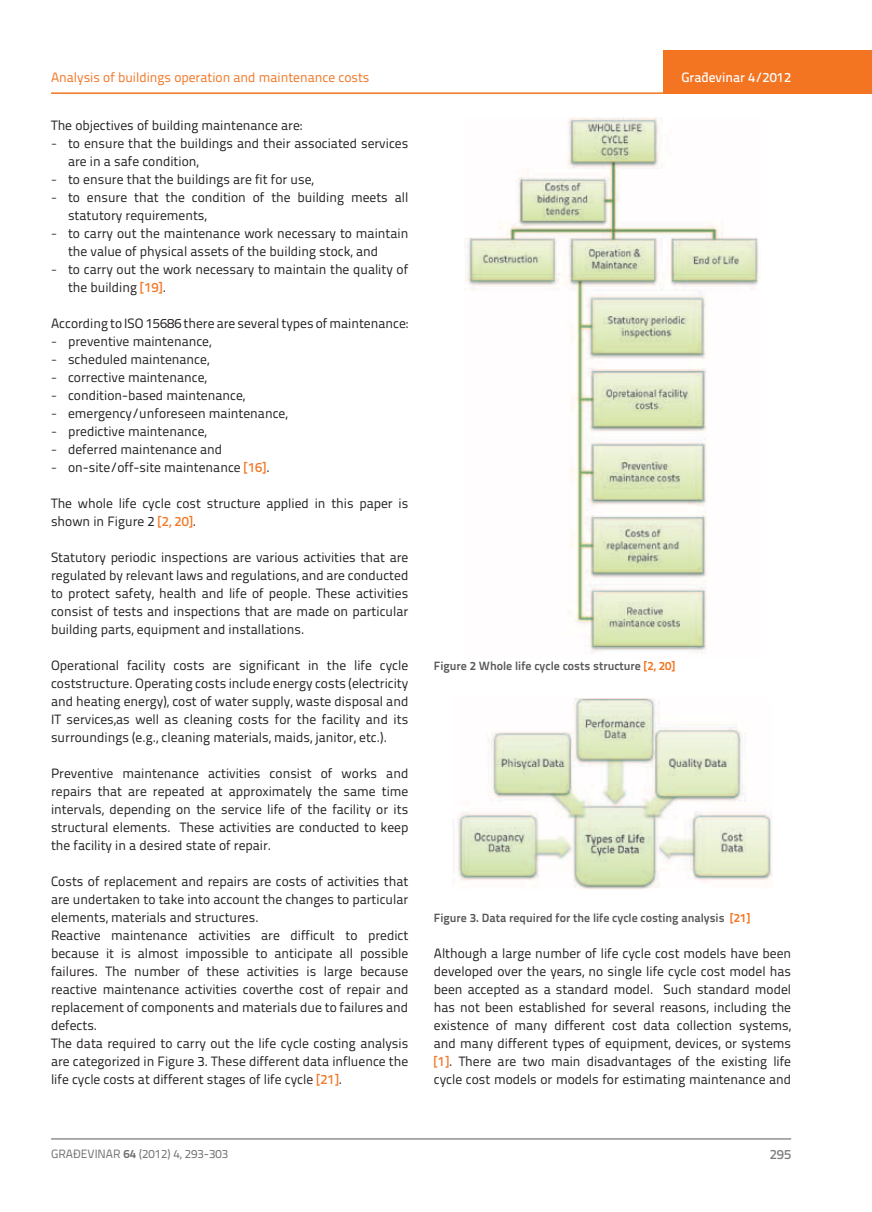
<style>
.page{position:relative;width:872px;height:1212px;background:#fff}
.page>*{position:absolute;margin:0;border:0;box-sizing:border-box;transform-origin:0 0}
.t1{font:13.5px/18px "Titillium Text 22 L";color:#231f20}
.t2{font:13.5px "Titillium Text 22 L";color:#f37421}
.t3{font:500 13.5px "Titillium Text 22 L";color:#fff}
.t4{font:500 13.5px "Titillium Text 22 L";color:#797a7d}
.t5{font:700 12px "Titillium Text 22 L";color:#58595b}
.t6{font:12px "Titillium Text 22 L";color:#6d6f71}
.s1{font-weight:300}
.s2{font-weight:500;color:#f37421}
.s3{color:#f37421}
.s4{font-weight:700}
</style>
<div class="page">
<hr style="left:51px;top:92px;width:821px;height:2px;background:#f37421">
<div style="left:663px;top:50px;width:209px;height:44px;background:#f37421"></div>
<hr style="left:51px;top:1139px;width:740px;height:1px;background:#58595b">
<img style="left:453px;top:698px;width:320px;height:192px">
<img style="left:464px;top:118px;width:295px;height:536px">
<p class="t2" style="left:51px;top:68px;width:320px">Analysis of buildings operation and maintenance costs</p>
<p class="t1" style="left:51px;top:115px;width:253px">The objectives of building maintenance are:</p>
<p class="t1" style="left:68px;top:133px;width:342px;text-indent:-17px"><span class="s1">-</span> to ensure that the buildings and their associated services are in a safe condition,</p>
<p class="t1" style="left:51px;top:169px;width:264px"><span class="s1">-</span> to ensure that the buildings are fit for use,</p>
<p class="t1" style="left:68px;top:187px;width:342px;text-indent:-17px"><span class="s1">-</span> to ensure that the condition of the building meets all statutory requirements,</p>
<p class="t1" style="left:68px;top:223px;width:342px;text-indent:-17px"><span class="s1">-</span> to carry out the maintenance work necessary to maintain the value of physical assets of the building stock, and</p>
<p class="t1" style="left:68px;top:259px;width:342px;text-indent:-17px"><span class="s1">-</span> to carry out the work necessary to maintain the quality of the building <span class="s2">[19]</span>.</p>
<p class="t1" style="left:51px;top:313px;width:359px">According to ISO 15686 there are several types of maintenance:</p>
<p class="t1" style="left:51px;top:331px;width:162px"><span class="s1">-</span> preventive maintenance,</p>
<p class="t1" style="left:51px;top:349px;width:160px"><span class="s1">-</span> scheduled maintenance,</p>
<p class="t1" style="left:51px;top:367px;width:157px"><span class="s1">-</span> corrective maintenance,</p>
<p class="t1" style="left:51px;top:385px;width:196px"><span class="s1">-</span> condition-based maintenance,</p>
<p class="t1" style="left:51px;top:403px;width:238px"><span class="s1">-</span> emergency/unforeseen maintenance,</p>
<p class="t1" style="left:51px;top:421px;width:157px"><span class="s1">-</span> predictive maintenance,</p>
<p class="t1" style="left:51px;top:439px;width:173px"><span class="s1">-</span> deferred maintenance and</p>
<p class="t1" style="left:51px;top:457px;width:220px"><span class="s1">-</span> on-site/off-site maintenance <span class="s2">[16]</span>.</p>
<p class="t1" style="left:51px;top:493px;width:359px">The whole life cycle cost structure applied in this paper is shown in Figure 2 <span class="s2">[2, 20]</span>.</p>
<p class="t1" style="left:51px;top:547px;width:359px;text-align:justify">Statutory periodic inspections are various activities that are regulated by relevant laws and regulations, and are conducted to protect safety, health and life of people. These activities consist of tests and inspections that are made on particular building parts, equipment and installations.</p>
<p class="t1" style="left:51px;top:655px;width:359px;text-align:justify">Operational facility costs are significant in the life cycle coststructure. Operating costs include energy costs (electricity and heating energy), cost of water supply, waste disposal and IT services,as well as cleaning costs for the facility and its surroundings (e.g., cleaning materials, maids, janitor, etc.).</p>
<p class="t1" style="left:51px;top:763px;width:359px;text-align:justify">Preventive maintenance activities consist of works and repairs that are repeated at approximately the same time intervals, depending on the service life of the facility or its structural elements. These activities are conducted to keep the facility in a desired state of repair.</p>
<p class="t1" style="left:51px;top:872px;width:359px">Costs of replacement and repairs are costs of activities that are undertaken to take into account the changes to particular elements, materials and structures.<br>Reactive maintenance activities are difficult to predict because it is almost impossible to anticipate all possible failures. The number of these activities is large because reactive maintenance activities coverthe cost of repair and replacement of components and materials due to failures and defects.<br>The data required to carry out the life cycle costing analysis are categorized in Figure 3. These different data influence the life cycle costs at different stages of life cycle <span class="s2">[21]</span>.</p>
<p class="t3" style="left:681px;top:67px;width:111px">Građevinar 4/2012</p>
<p class="t5" style="left:434px;top:656px;width:243px">Figure 2 Whole life cycle costs structure <span class="s3">[2, 20]</span></p>
<p class="t5" style="left:434px;top:909px;width:318px">Figure 3. Data required for the life cycle costing analysis <span class="s3">[21]</span></p>
<p class="t1" style="left:434px;top:944px;width:359px;text-align:justify">Although a large number of life cycle cost models have been developed over the years, no single life cycle cost model has been accepted as a standard model. Such standard model has not been established for several reasons, including the existence of many different cost data collection systems, and many different types of equipment, devices, or systems <span class="s2">[1]</span>. There are two main disadvantages of the existing life cycle cost models or models for estimating maintenance and</p>
<p class="t6" style="left:51px;top:1144px;width:179px">GRAĐEVINAR <span class="s4">64</span> (2012) 4, 293-303</p>
<p class="t4" style="left:769px;top:1144px;width:23px">295</p>
</div>
